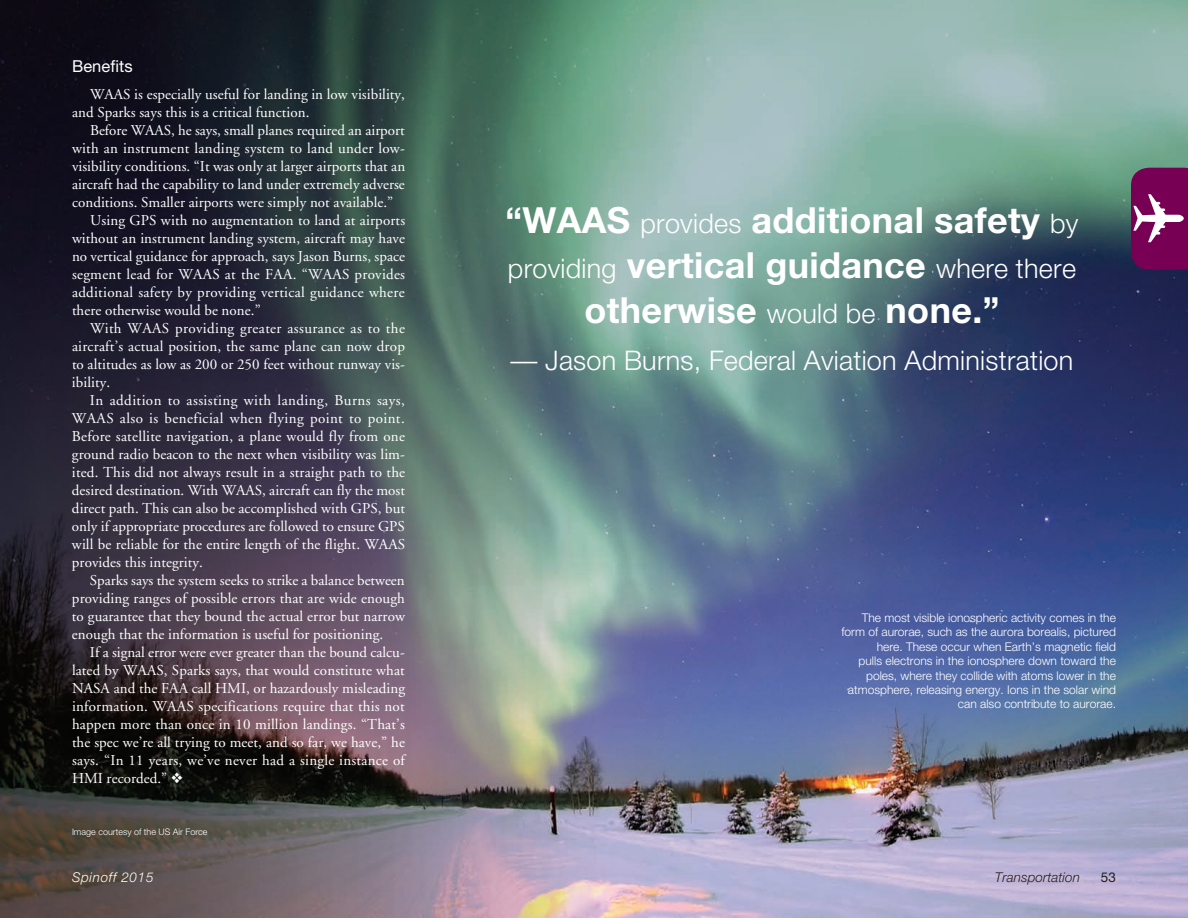
<style>
.page{position:relative;width:1188px;height:918px;background:#fff}
.page>*{position:absolute;margin:0;border:0;box-sizing:border-box;transform-origin:0 0}
.Pull_Quote_Div{font:700 36px "Helvetica Neue";letter-spacing:.01em;color:#fff}
.Pull_Quote_Div-2{font:300 27px "Helvetica Neue";letter-spacing:.01em;color:#fff}
.Subhead{font:16.5px "Helvetica Neue";letter-spacing:.005em;color:#fff}
.t1{font:15px/18px "Adobe Garamond";letter-spacing:.005em;color:#fff;text-align:justify}
.t2{font:italic 300 13.5px "Helvetica Neue";letter-spacing:.005em;color:#231f20}
.t3{font:italic 300 13.5px "Helvetica Neue";letter-spacing:.05em;color:#fff}
.t4{font:13.5px "Helvetica Neue";color:#231f20}
.t5{font:300 12px/14.4px "Helvetica Neue";color:#fff;text-align:right}
.Image_courtesy{font:300 9px "Helvetica Neue";color:#fff}
.s1{font-weight:300;font-size:27px}
.s2{font-weight:700;font-size:36px}
</style>
<div class="page">
<img style="left:0;top:0;width:1188px;height:918px">
<svg style="left:1131px;top:168px;width:57px;height:102px"></svg>
<p class="Subhead" style="left:72px;top:56px;width:62px">Benefits</p>
<p class="t1" style="left:72px;top:85px;width:334px;text-indent:18px">WAAS is especially useful for landing in low visibility, and Sparks says this is a critical function.</p>
<p class="t1" style="left:72px;top:121px;width:335px;text-indent:18px">Before WAAS, he says, small planes required an airport with an instrument landing system to land under low&shy;visibility conditions. “It was only at larger airports that an aircraft had the capability to land under extremely adverse conditions. Smaller airports were simply not available.”</p>
<p class="t1" style="left:72px;top:211px;width:335px;text-indent:18px">Using GPS with no augmentation to land at airports without an instrument landing system, aircraft may have no vertical guidance for approach, says Jason Burns, space segment lead for WAAS at the FAA. “WAAS provides additional safety by providing vertical guidance where there otherwise would be none.”</p>
<p class="t1" style="left:72px;top:319px;width:335px;text-indent:18px">With WAAS providing greater assurance as to the aircraft’s actual position, the same plane can now drop to altitudes as low as 200 or 250 feet without runway vis&shy;ibility.</p>
<p class="t1" style="left:72px;top:391px;width:335px;text-indent:18px">In addition to assisting with landing, Burns says, WAAS also is beneficial when flying point to point.<br>Before satellite navigation, a plane would fly from one ground radio beacon to the next when visibility was lim&shy;ited. This did not always result in a straight path to the desired destination. With WAAS, aircraft can fly the most direct path. This can also be accomplished with GPS, but only if appropriate procedures are followed to ensure GPS will be reliable for the entire length of the flight. WAAS provides this integrity.</p>
<p class="t1" style="left:72px;top:571px;width:334px;text-indent:18px">Sparks says the system seeks to strike a balance between providing ranges of possible errors that are wide enough to guarantee that they bound the actual error but narrow enough that the information is useful for positioning.</p>
<p class="t1" style="left:72px;top:643px;width:335px;text-indent:18px">If a signal error were ever greater than the bound calcu&shy;lated by WAAS, Sparks says, that would constitute what NASA and the FAA call HMI, or hazardously misleading information. WAAS specifications require that this not happen more than once in 10 million landings. “That’s the spec we’re all trying to meet, and so far, we have,” he says. “In 11 years, we’ve never had a single instance of HMI recorded.” ❖</p>
<p class="Image_courtesy" style="left:72px;top:826px;width:137px">Image courtesy of the US Air Force</p>
<p class="Pull_Quote_Div" style="left:505px;top:198px;width:575px">“WAAS <span class="s1">provides</span> additional safety <span class="s1">by</span></p>
<p class="Pull_Quote_Div-2" style="left:508px;top:252px;width:570px">providing <span class="s2">vertical guidance</span> where there</p>
<p class="Pull_Quote_Div" style="left:585px;top:288px;width:416px">otherwise <span class="s1">would be</span> none.”</p>
<p class="Pull_Quote_Div-2" style="left:511px;top:344px;width:564px">— Jason Burns, Federal Aviation Administration</p>
<p class="t5" style="left:841px;top:610px;width:276px">The most visible ionospheric activity comes in the form of aurorae, such as the aurora borealis, pictured here. These occur when Earth’s magnetic field<br>pulls electrons in the ionosphere down toward the poles, where they collide with atoms lower in the atmosphere, releasing energy. Ions in the solar wind can also contribute to aurorae.</p>
<p class="t3" style="left:72px;top:869px;width:83px">Spinoff 2015</p>
<p class="t2" style="left:995px;top:869px;width:86px">Transportation</p>
<p class="t4" style="left:1101px;top:869px;width:17px">53</p>
</div>
